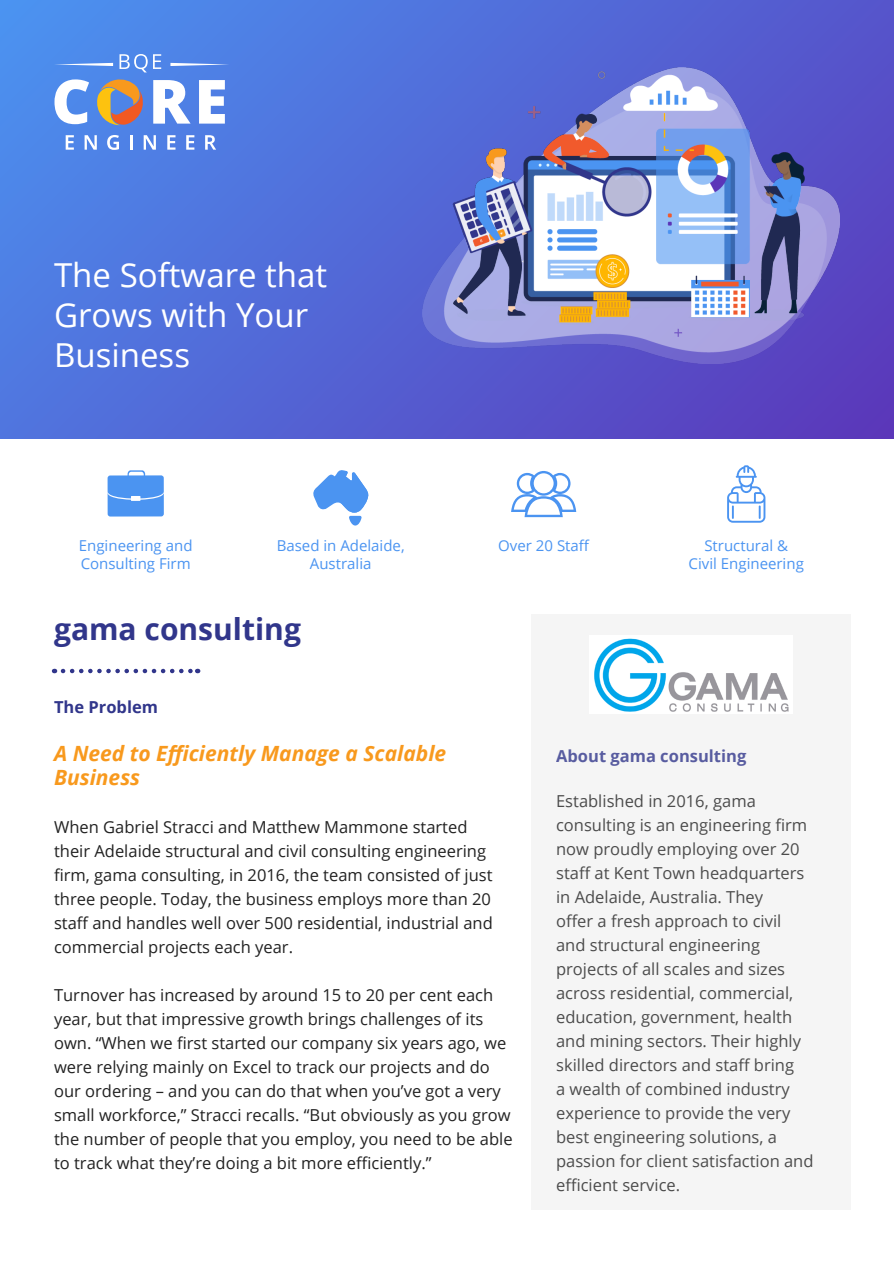
<style>
.page{position:relative;width:894px;height:1264px;background:#fff}
.page>*{position:absolute;margin:0;border:0;box-sizing:border-box;transform-origin:0 0}
.t1{font:33px/39.6px "Open Sans";color:#fff}
.t2{font:700 30px "Open Sans";color:#31368b}
.t3{font:italic 700 21px/24px "Open Sans";color:#f8991d}
.t4{font:16.5px/24px "Open Sans";color:#222}
.t5{font:16.5px/24px "Open Sans";color:#212121}
.t6{font:700 16.5px "Open Sans";color:#31368b}
.t7{font:15px/18px "Open Sans";color:#4b94f1;text-align:center}
</style>
<div class="page">
<div style="left:531px;top:615px;width:319px;height:594px;background:#f5f5f5"></div>
<svg style="left:0;top:0;width:893px;height:438px;background:#526ad7"></svg>
<svg style="left:511px;top:471px;width:65px;height:46px"></svg>
<svg style="left:313px;top:470px;width:55px;height:55px"></svg>
<svg style="left:727px;top:465px;width:38px;height:57px"></svg>
<svg style="left:107px;top:470px;width:57px;height:46px;background:#67a5f3"></svg>
<svg style="left:63px;top:668px;width:135px;height:5px"></svg>
<img style="left:594px;top:638px;width:195px;height:74px">
<img style="left:422px;top:68px;width:417px;height:296px">
<svg style="left:54px;top:79px;width:35px;height:45px"></svg>
<svg style="left:153px;top:80px;width:37px;height:44px"></svg>
<svg style="left:199px;top:80px;width:26px;height:44px"></svg>
<svg style="left:95px;top:78px;width:48px;height:47px;background:#a68b7b"></svg>
<svg style="left:119px;top:54px;width:42px;height:18px"></svg>
<svg style="left:66px;top:135px;width:8px;height:15px"></svg>
<svg style="left:85px;top:135px;width:12px;height:15px"></svg>
<svg style="left:107px;top:135px;width:12px;height:15px"></svg>
<svg style="left:144px;top:135px;width:12px;height:15px"></svg>
<svg style="left:167px;top:135px;width:8px;height:15px"></svg>
<svg style="left:186px;top:135px;width:8px;height:15px"></svg>
<svg style="left:205px;top:135px;width:11px;height:15px"></svg>
<svg style="left:170px;top:63px;width:59px;height:3px"></svg>
<svg style="left:54px;top:63px;width:59px;height:3px"></svg>
<svg style="left:130px;top:135px;width:2px;height:15px"></svg>
<h1 class="t1" style="left:54px;top:255px;width:274px">The Software that<br>Grows with Your<br>Business</h1>
<p class="t7" style="left:79px;top:536px;width:115px;text-align:left">Engineering and<br>Consulting Firm</p>
<p class="t7" style="left:276px;top:536px;width:129px">Based in Adelaide,<br>Australia</p>
<p class="t7" style="left:498px;top:536px;width:93px">Over 20 Staff</p>
<p class="t7" style="left:688px;top:536px;width:117px">Structural &amp;<br>Civil Engineering</p>
<h2 class="t2" style="left:54px;top:607px;width:248px">gama consulting</h2>
<p class="t6" style="left:54px;top:695px;width:105px">The Problem</p>
<p class="t3" style="left:54px;top:740px;width:393px">A Need to Efficiently Manage a Scalable<br>Business</p>
<p class="t4" style="left:54px;top:814px;width:440px">When Gabriel Stracci and Matthew Mammone started their Adelaide structural and civil consulting engineering firm, gama consulting, in 2016, the team consisted of just three people. Today, the business employs more than 20 staff and handles well over 500 residential, industrial and commercial projects each year.</p>
<p class="t4" style="left:54px;top:982px;width:460px">Turnover has increased by around 15 to 20 per cent each year, but that impressive growth brings challenges of its own. “When we first started our company six years ago, we were relying mainly on Excel to track our projects and do our ordering – and you can do that when you’ve got a very small workforce,” Stracci recalls. “But obviously as you grow the number of people that you employ, you need to be able to track what they’re doing a bit more efficiently.”</p>
<p class="t6" style="left:556px;top:744px;width:192px">About gama consulting</p>
<p class="t5" style="left:556px;top:788px;width:259px">Established in 2016, gama consulting is an engineering firm now proudly employing over 20 staff at Kent Town headquarters in Adelaide, Australia. They<br>offer a fresh approach to civil and structural engineering projects of all scales and sizes across residential, commercial, education, government, health and mining sectors. Their highly skilled directors and staff bring<br>a wealth of combined industry experience to provide the very best engineering solutions, a passion for client satisfaction and efficient service.</p>
</div>
